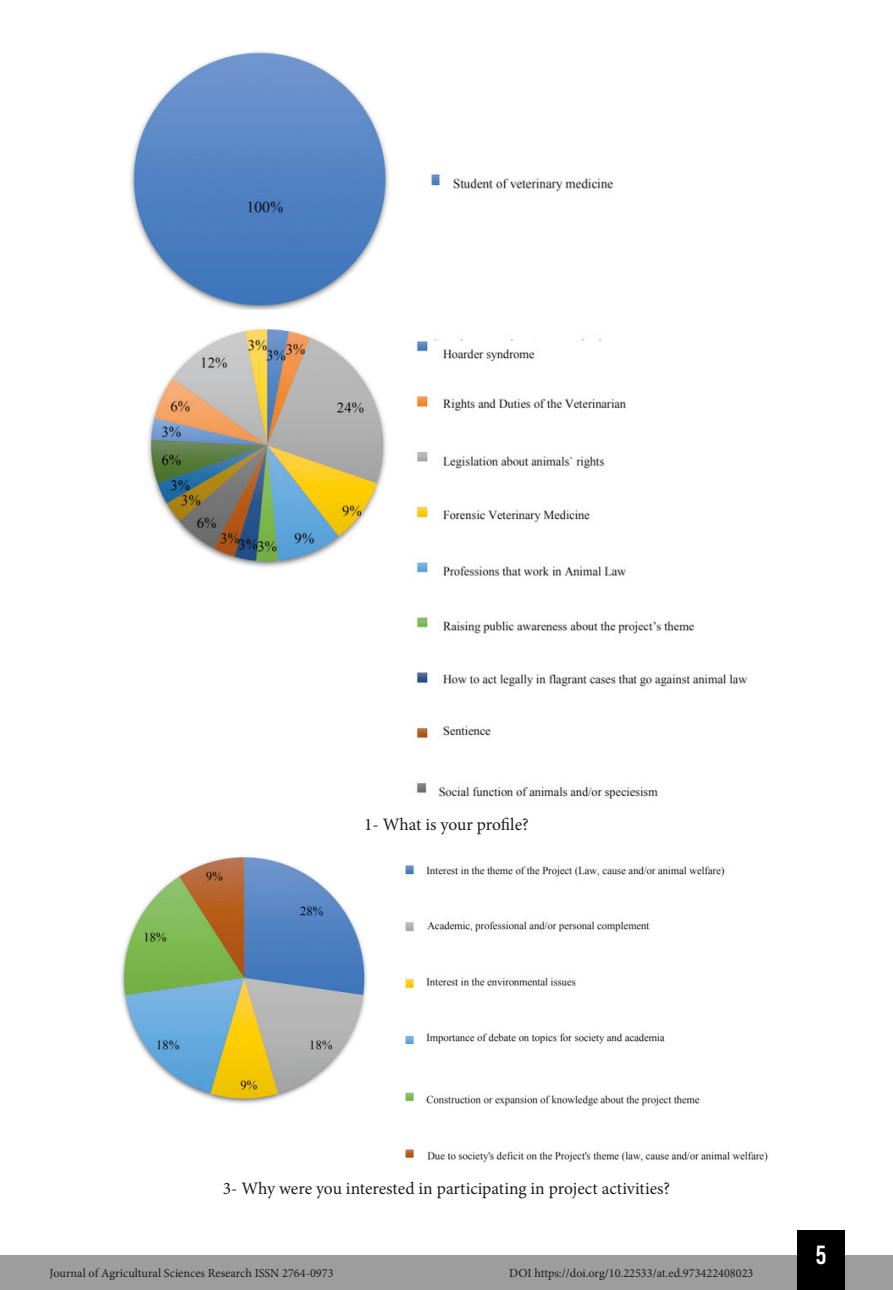
<style>
.page{position:relative;width:893px;height:1290px;background:#fff}
.page>*{position:absolute;margin:0;border:0;box-sizing:border-box;transform-origin:0 0}
.t1{font:26.25px "Bebas Kai";color:#fff}
.t2{font:17.5px "Minion Pro";letter-spacing:-.005em;color:#1d1d1b}
.t3{font:12.25px "Minion Pro";color:#1d1d1b}
</style>
<div class="page">
<div style="left:0;top:1255px;width:893px;height:35px;background:#9d9d9d"></div>
<div style="left:797px;top:1230px;width:48px;height:60px;background:#000"></div>
<img style="left:130px;top:51px;width:484px;height:258px">
<img style="left:147px;top:328px;width:601px;height:472px">
<img style="left:121px;top:856px;width:647px;height:307px">
<h2 class="t2" style="left:364px;top:812px;width:166px">1- What is your profile?</h2>
<h2 class="t2" style="left:223px;top:1176px;width:449px">3- Why were you interested in participating in project activities?</h2>
<p class="t3" style="left:50px;top:1265px;width:285px">Journal of Agricultural Sciences Research ISSN 2764-0973</p>
<p class="t3" style="left:509px;top:1265px;width:246px">DOI https://doi.org/10.22533/at.ed.973422408023</p>
<h1 class="t1" style="left:816px;top:1241px;width:12px">5</h1>
</div>
